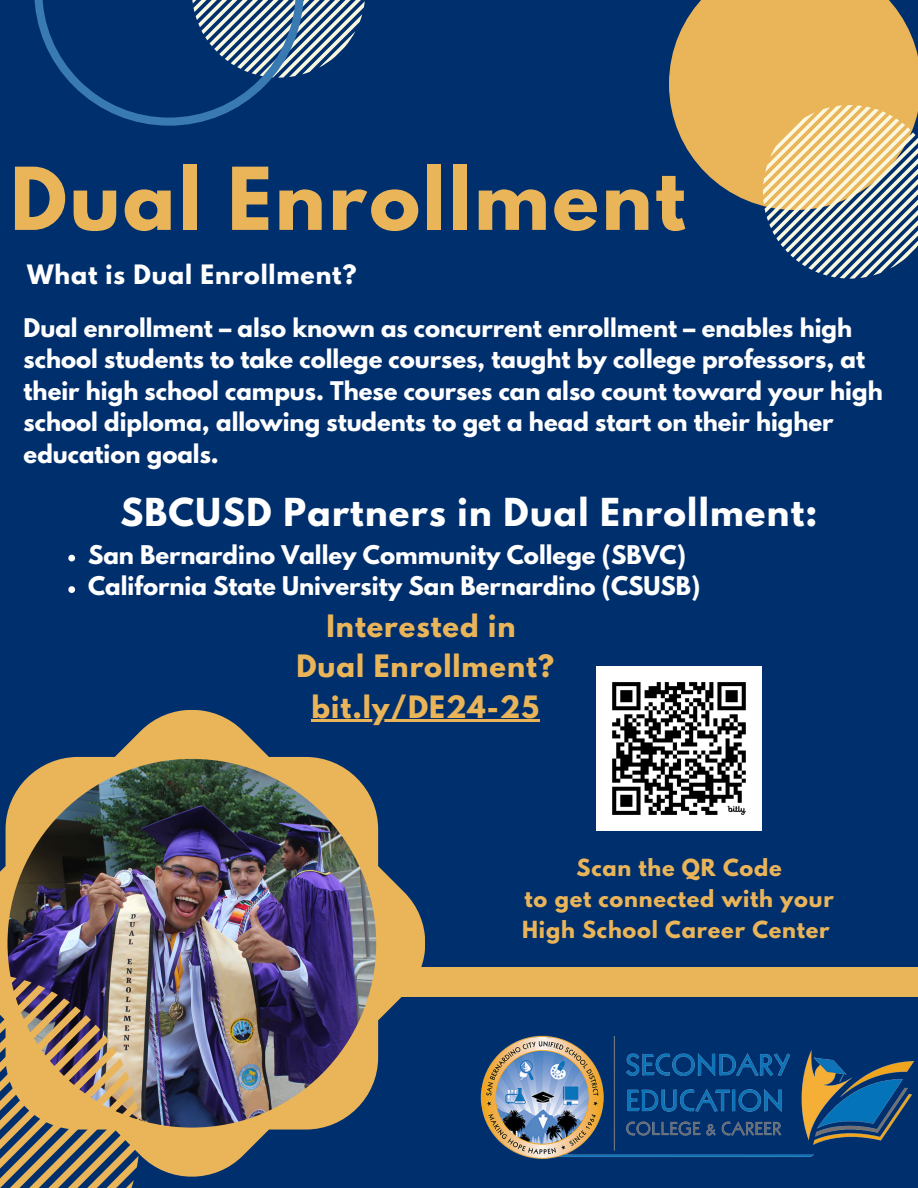
<style>
.page{position:relative;width:918px;height:1188px;background:#002f6d}
.page>*{position:absolute;margin:0;border:0;box-sizing:border-box;transform-origin:0 0}
.t1{font:700 76.65px "League Spartan";letter-spacing:.035em;color:#eab459}
.t2{font:700 34.2px "League Spartan";letter-spacing:.035em;color:#fff}
.t3{font:700 27.3px/40.8px "League Spartan";letter-spacing:.035em;color:#eab459;text-align:center}
.t4{font:700 23.7px "League Spartan";letter-spacing:.035em;color:#fff}
.t5{font:700 22.8px/31.5px "League Spartan";color:#fff}
.t6{font:700 20.85px "League Spartan";letter-spacing:.035em;color:#eab459}
</style>
<div class="page">
<div style="left:0;top:967px;width:918px;height:29px;background:#eab459"></div>
<svg style="left:0;top:710px;width:425px;height:467px"></svg>
<img style="left:8px;top:759px;width:368px;height:369px;border-radius:50%">
<svg style="left:669px;top:0;width:249px;height:206px;fill:#eab459"></svg>
<svg style="left:304px;top:0;width:61px;height:74px"></svg>
<svg style="left:34px;top:0;width:270px;height:126px"></svg>
<svg style="left:0;top:973px;width:140px;height:215px;fill:#e2b459"></svg>
<svg style="left:763px;top:105px;width:155px;height:174px"></svg>
<img style="left:597px;top:667px;width:164px;height:164px">
<img style="left:480px;top:1035px;width:434px;height:124px">
<hr style="left:312px;top:720px;width:228px;height:2px;background:#eab459">
<svg style="left:68px;top:555px;width:7px;height:6px"></svg>
<svg style="left:68px;top:586px;width:7px;height:7px"></svg>
<h3 class="t1" style="left:10px;top:161px;width:677px">Dual Enrollment</h3>
<p class="t4" style="left:27px;top:263px;width:331px">What is Dual Enrollment?</p>
<p class="t5" style="left:24px;top:315px;width:861px">Dual enrollment – also known as concurrent enrollment – enables high school students to take college courses, taught by college professors, at their high school campus. These courses can also count toward your high school diploma, allowing students to get a head start on their higher education goals.</p>
<p class="t2" style="left:120px;top:496px;width:698px">SBCUSD Partners in Dual Enrollment:</p>
<p class="t5" style="left:88px;top:542px;width:614px">San Bernardino Valley Community College (SBVC)<br>California State University San Bernardino (CSUSB)</p>
<h2 class="t3" style="left:296px;top:609px;width:259px">Interested in<br>Dual Enrollment?</h2>
<p class="t3" style="left:312px;top:690px;width:229px">bit.ly/DE24-25</p>
<p class="t6" style="left:577px;top:857px;width:207px">Scan the QR Code</p>
<p class="t6" style="left:525px;top:889px;width:311px">to get connected with your</p>
<p class="t6" style="left:522px;top:920px;width:309px">High School Career Center</p>
</div>
